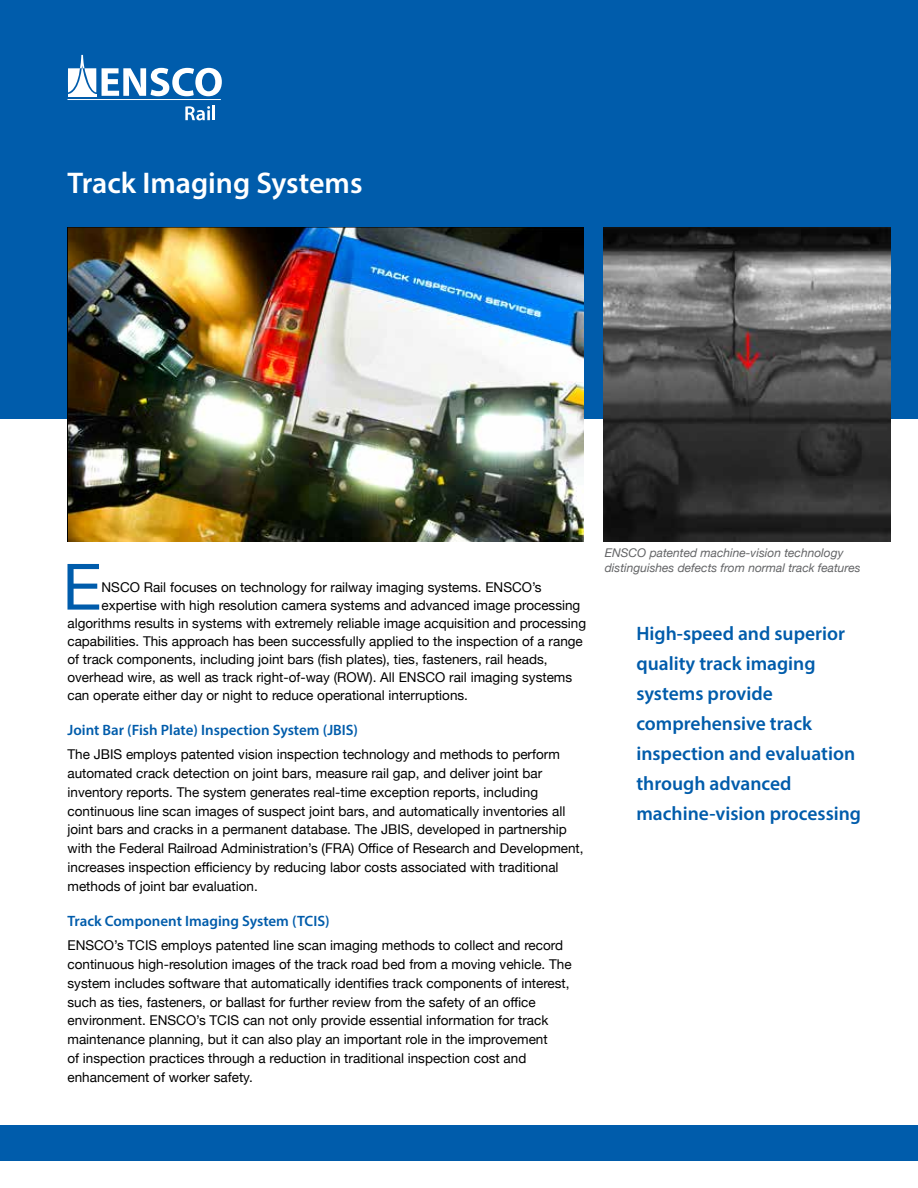
<style>
.page{position:relative;width:918px;height:1188px;background:#fff}
.page>*{position:absolute;margin:0;border:0;box-sizing:border-box;transform-origin:0 0}
.t1{font:63.9px "Helvetica Neue";color:#005cab}
.t2{font:600 30px "Myriad Pro";color:#fff}
.t3{font:600 19.5px/30px "Myriad Pro";color:#005cab}
.t4{font:600 15px "Myriad Pro";color:#005cab}
.t5{font:13.5px/18.8px "Helvetica Neue";color:#000}
.t6{font:italic 12px/15px "Helvetica Neue";color:#636466}
</style>
<div class="page">
<div style="left:0;top:0;width:918px;height:418px;background:#005cab"></div>
<div style="left:0;top:1126px;width:918px;height:35px;background:#005cab"></div>
<img style="left:604px;top:228px;width:287px;height:313px">
<img style="left:68px;top:227px;width:516px;height:314px">
<svg style="left:68px;top:55px;width:154px;height:41px"></svg>
<svg style="left:185px;top:106px;width:30px;height:14px"></svg>
<hr style="left:68px;top:99px;width:153px;height:1px;background:#fff">
<h2 class="t2" style="left:68px;top:164px;width:297px">Track Imaging Systems</h2>
<h1 class="t1" style="left:63px;top:541px;width:41px">E</h1>
<p class="t5" style="left:102px;top:578px;width:442px">NSCO Rail focuses on technology for railway imaging systems. ENSCO’s</p>
<p class="t5" style="left:102px;top:596px;width:480px">expertise with high resolution camera systems and advanced image processing</p>
<p class="t5" style="left:67px;top:614px;width:520px">algorithms results in systems with extremely reliable image acquisition and processing</p>
<p class="t5" style="left:67px;top:632px;width:517px">capabilities. This approach has been successfully applied to the inspection of a range</p>
<p class="t5" style="left:67px;top:650px;width:482px">of track components, including joint bars (fish plates), ties, fasteners, rail heads,</p>
<p class="t5" style="left:67px;top:668px;width:506px">overhead wire, as well as track right-of-way (ROW). All ENSCO rail imaging systems</p>
<p class="t5" style="left:67px;top:686px;width:402px">can operate either day or night to reduce operational interruptions.</p>
<p class="t4" style="left:68px;top:721px;width:292px">Joint Bar (Fish Plate) Inspection System (JBIS)</p>
<p class="t5" style="left:68px;top:746px;width:518px">The JBIS employs patented vision inspection technology and methods to perform automated crack detection on joint bars, measure rail gap, and deliver joint bar inventory reports. The system generates real-time exception reports, including continuous line scan images of suspect joint bars, and automatically inventories all joint bars and cracks in a permanent database. The JBIS, developed in partnership with the Federal Railroad Administration’s (FRA) Office of Research and Development, increases inspection efficiency by reducing labor costs associated with traditional methods of joint bar evaluation.</p>
<p class="t4" style="left:68px;top:912px;width:264px">Track Component Imaging System (TCIS)</p>
<p class="t5" style="left:68px;top:937px;width:506px">ENSCO’s TCIS employs patented line scan imaging methods to collect and record continuous high-resolution images of the track road bed from a moving vehicle. The system includes software that automatically identifies track components of interest, such as ties, fasteners, or ballast for further review from the safety of an office environment. ENSCO’s TCIS can not only provide essential information for track maintenance planning, but it can also play an important role in the improvement<br>of inspection practices through a reduction in traditional inspection cost and enhancement of worker safety.</p>
<p class="t6" style="left:605px;top:546px;width:257px">ENSCO patented machine-vision technology distinguishes defects from normal track features</p>
<h3 class="t3" style="left:636px;top:618px;width:226px">High-speed and superior quality track imaging systems provide comprehensive track inspection and evaluation through advanced machine-vision processing</h3>
</div>
